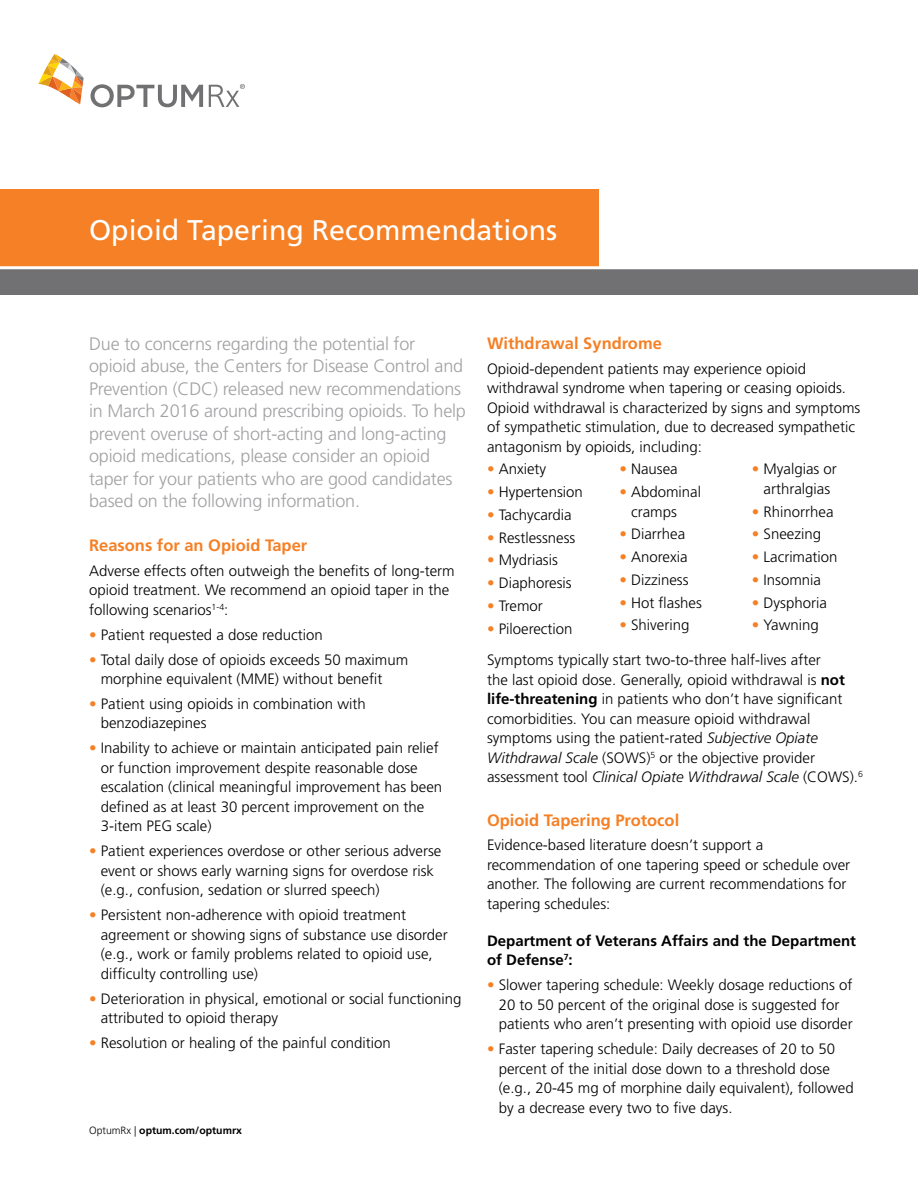
<style>
.page{position:relative;width:918px;height:1188px;background:#fff}
.page>*{position:absolute;margin:0;border:0;box-sizing:border-box;transform-origin:0 0}
.B2B_Headline__20_24{font:28.5px "Frutiger";color:#fff}
.B2B_Lead-in_Copy__12{font:300 18px/22.5px "Frutiger";letter-spacing:-.01em;color:#a1a1a4}
.B2B_1st_Level_Headin{font:700 16.5px "Frutiger";color:#f58025}
.B2B_Body_Copy__10_13{font:300 15px/19.5px "Frutiger";color:#000}
.B2B_2nd_Level_Headin{font:700 15px/19.5px "Frutiger";color:#000}
.t1{font:700 10.5px "Frutiger";color:#000}
.s1{font-weight:700;color:#f58025}
.s2{font-weight:300}
.s3{font-weight:700}
.s4{font-style:italic}
</style>
<div class="page">
<svg style="left:38px;top:54px;width:46px;height:50px"></svg>
<svg style="left:91px;top:84px;width:112px;height:23px"></svg>
<svg style="left:209px;top:84px;width:36px;height:23px"></svg>
<div style="left:0;top:189px;width:599px;height:80px;background:#f58025"></div>
<div style="left:0;top:269px;width:918px;height:26px;background:#717073"></div>
<hr style="left:0;top:266px;width:918px;height:3px;background:#fff">
<p class="B2B_Headline__20_24" style="left:89px;top:213px;width:470px">Opioid Tapering Recommendations</p>
<p class="B2B_Lead-in_Copy__12" style="left:89px;top:333px;width:378px">Due to concerns regarding the potential for opioid abuse, the Centers for Disease Control and Prevention (CDC) released new recommendations in March 2016 around prescribing opioids. To help prevent overuse of short-acting and long-acting opioid medications, please consider an opioid taper for your patients who are good candidates based on the following information.</p>
<p class="B2B_1st_Level_Headin" style="left:89px;top:535px;width:220px">Reasons for an Opioid Taper</p>
<p class="B2B_Body_Copy__10_13" style="left:89px;top:561px;width:367px">Adverse effects often outweigh the benefits of long-term opioid treatment. We recommend an opioid taper in the following scenarios<sup>1-4</sup>:</p>
<p class="B2B_Body_Copy__10_13" style="left:89px;top:625px;width:235px"><span class="s1">•</span> Patient requested a dose reduction</p>
<p class="B2B_Body_Copy__10_13" style="left:101px;top:650px;width:309px;text-indent:-12px"><span class="s1">•</span> Total daily dose of opioids exceeds 50 maximum morphine equivalent (MME) without benefit</p>
<p class="B2B_Body_Copy__10_13" style="left:101px;top:694px;width:267px;text-indent:-12px"><span class="s1">•</span> Patient using opioids in combination with benzodiazepines</p>
<p class="B2B_Body_Copy__10_13" style="left:101px;top:739px;width:343px;text-indent:-12px"><span class="s1">•</span> Inability to achieve or maintain anticipated pain relief or function improvement despite reasonable dose escalation (clinical meaningful improvement has been defined as at least 30 percent improvement on the 3-item PEG scale)</p>
<p class="B2B_Body_Copy__10_13" style="left:101px;top:842px;width:342px;text-indent:-12px"><span class="s1">•</span> Patient experiences overdose or other serious adverse event or shows early warning signs for overdose risk (e.g., confusion, sedation or slurred speech)</p>
<p class="B2B_Body_Copy__10_13" style="left:101px;top:905px;width:349px;text-indent:-12px"><span class="s1">•</span> Persistent non-adherence with opioid treatment agreement or showing signs of substance use disorder (e.g., work or family problems related to opioid use, difficulty controlling use)</p>
<p class="B2B_Body_Copy__10_13" style="left:101px;top:989px;width:362px;text-indent:-12px"><span class="s1">•</span> Deterioration in physical, emotional or social functioning attributed to opioid therapy</p>
<p class="B2B_Body_Copy__10_13" style="left:89px;top:1033px;width:303px"><span class="s1">•</span> Resolution or healing of the painful condition</p>
<p class="t1" style="left:89px;top:1124px;width:154px"><span class="s2">OptumRx |</span> optum.com/optumrx</p>
<p class="B2B_1st_Level_Headin" style="left:487px;top:333px;width:176px">Withdrawal Syndrome</p>
<p class="B2B_Body_Copy__10_13" style="left:487px;top:359px;width:375px">Opioid-dependent patients may experience opioid withdrawal syndrome when tapering or ceasing opioids.<br>Opioid withdrawal is characterized by signs and symptoms of sympathetic stimulation, due to decreased sympathetic antagonism by opioids, including:</p>
<p class="B2B_Body_Copy__10_13" style="left:487px;top:460px;width:61px"><span class="s1">•</span> Anxiety</p>
<p class="B2B_Body_Copy__10_13" style="left:487px;top:482px;width:97px"><span class="s1">•</span> Hypertension</p>
<p class="B2B_Body_Copy__10_13" style="left:487px;top:505px;width:86px"><span class="s1">•</span> Tachycardia</p>
<p class="B2B_Body_Copy__10_13" style="left:487px;top:528px;width:90px"><span class="s1">•</span> Restlessness</p>
<p class="B2B_Body_Copy__10_13" style="left:487px;top:551px;width:72px"><span class="s1">•</span> Mydriasis</p>
<p class="B2B_Body_Copy__10_13" style="left:487px;top:573px;width:86px"><span class="s1">•</span> Diaphoresis</p>
<p class="B2B_Body_Copy__10_13" style="left:487px;top:596px;width:57px"><span class="s1">•</span> Tremor</p>
<p class="B2B_Body_Copy__10_13" style="left:487px;top:619px;width:87px"><span class="s1">•</span> Piloerection</p>
<p class="B2B_Body_Copy__10_13" style="left:752px;top:460px;width:87px;text-align:center"><span class="s1">•</span> Myalgias or arthralgias</p>
<p class="B2B_Body_Copy__10_13" style="left:752px;top:502px;width:83px"><span class="s1">•</span> Rhinorrhea</p>
<p class="B2B_Body_Copy__10_13" style="left:752px;top:525px;width:71px"><span class="s1">•</span> Sneezing</p>
<p class="B2B_Body_Copy__10_13" style="left:752px;top:547px;width:87px"><span class="s1">•</span> Lacrimation</p>
<p class="B2B_Body_Copy__10_13" style="left:752px;top:570px;width:71px"><span class="s1">•</span> Insomnia</p>
<p class="B2B_Body_Copy__10_13" style="left:752px;top:593px;width:77px"><span class="s1">•</span> Dysphoria</p>
<p class="B2B_Body_Copy__10_13" style="left:752px;top:616px;width:68px"><span class="s1">•</span> Yawning</p>
<p class="B2B_Body_Copy__10_13" style="left:487px;top:650px;width:377px">Symptoms typically start two-to-three half-lives after<br>the last opioid dose. Generally, opioid withdrawal is <span class="s3">not life-threatening</span> in patients who don’t have significant comorbidities. You can measure opioid withdrawal symptoms using the patient-rated <span class="s4">Subjective Opiate Withdrawal Scale</span> (SOWS)<sup>5</sup> or the objective provider assessment tool <span class="s4">Clinical Opiate Withdrawal Scale</span> (COWS).<sup>6</sup></p>
<p class="B2B_1st_Level_Headin" style="left:487px;top:810px;width:194px">Opioid Tapering Protocol</p>
<p class="B2B_Body_Copy__10_13" style="left:487px;top:836px;width:365px">Evidence-based literature doesn’t support a recommendation of one tapering speed or schedule over another. The following are current recommendations for tapering schedules:</p>
<p class="B2B_2nd_Level_Headin" style="left:487px;top:931px;width:370px">Department of Veterans Affairs and the Department of Defense<sup>7</sup>:</p>
<p class="B2B_Body_Copy__10_13" style="left:499px;top:976px;width:356px;text-indent:-12px"><span class="s1">•</span> Slower tapering schedule: Weekly dosage reductions of<br>20 to 50 percent of the original dose is suggested for patients who aren’t presenting with opioid use disorder</p>
<p class="B2B_Body_Copy__10_13" style="left:499px;top:1039px;width:357px;text-indent:-12px"><span class="s1">•</span> Faster tapering schedule: Daily decreases of 20 to 50 percent of the initial dose down to a threshold dose (e.g., 20-45 mg of morphine daily equivalent), followed by a decrease every two to five days.</p>
<p class="B2B_Body_Copy__10_13" style="left:619px;top:460px;width:60px"><span class="s1">•</span> Nausea</p>
<p class="B2B_Body_Copy__10_13" style="left:631px;top:482px;width:72px;text-indent:-12px"><span class="s1">•</span> Abdominal cramps</p>
<p class="B2B_Body_Copy__10_13" style="left:619px;top:525px;width:67px"><span class="s1">•</span> Diarrhea</p>
<p class="B2B_Body_Copy__10_13" style="left:619px;top:547px;width:70px"><span class="s1">•</span> Anorexia</p>
<p class="B2B_Body_Copy__10_13" style="left:619px;top:570px;width:71px"><span class="s1">•</span> Dizziness</p>
<p class="B2B_Body_Copy__10_13" style="left:619px;top:593px;width:84px"><span class="s1">•</span> Hot flashes</p>
<p class="B2B_Body_Copy__10_13" style="left:619px;top:616px;width:72px"><span class="s1">•</span> Shivering</p>
</div>
